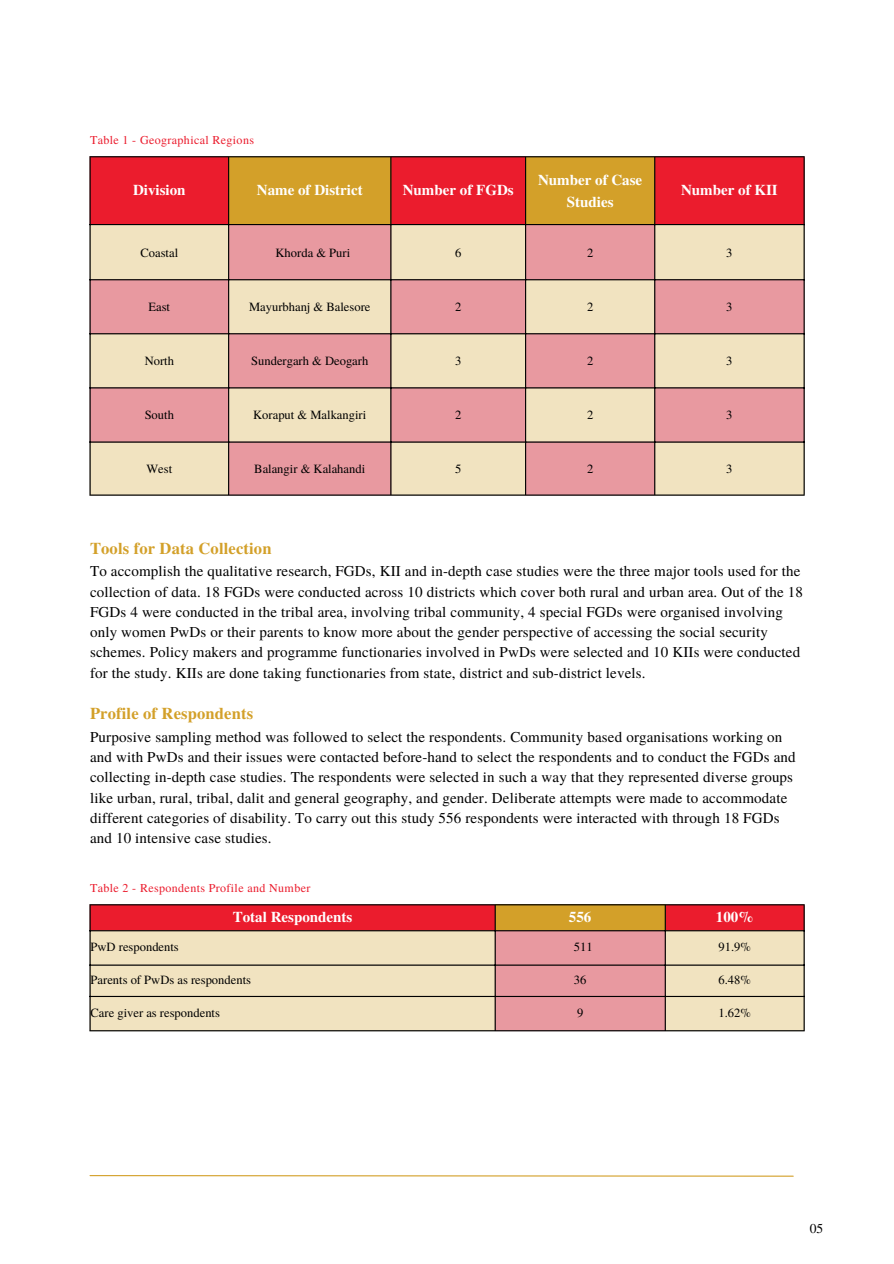
<style>
.page{position:relative;width:894px;height:1264px;background:#fff}
.page>*{position:absolute;margin:0;border:0;box-sizing:border-box;transform-origin:0 0}
.t1{font:700 16.5px "Te X Gyre Termes";letter-spacing:.01em;color:#d3a029}
.t2{font:15px/20.2px "Te X Gyre Termes";letter-spacing:.01em;color:#000}
.t3{font:700 15px/21.9px "Te X Gyre Termes";color:#fff;text-align:center}
.t4{font:13.5px "Te X Gyre Termes";color:#000}
.t5{font:12.6px "Te X Gyre Termes";color:#000}
.t6{font:12px "Te X Gyre Termes";letter-spacing:.03em;color:#eb1c2d}
</style>
<div class="page">
<div style="left:91px;top:157px;width:712px;height:67px;background:#eb1c2d"></div>
<svg style="left:229px;top:157px;width:425px;height:67px;background:#d87529"></svg>
<svg style="left:91px;top:225px;width:712px;height:269px;background:#eabdae"></svg>
<hr style="left:89px;top:157px;width:2px;height:337px;background:#000">
<hr style="left:228px;top:157px;width:1px;height:337px;background:#000">
<hr style="left:390px;top:157px;width:1px;height:337px;background:#000">
<hr style="left:525px;top:157px;width:1px;height:337px;background:#000">
<hr style="left:654px;top:157px;width:1px;height:337px;background:#000">
<hr style="left:803px;top:157px;width:1px;height:337px;background:#000">
<hr style="left:89px;top:156px;width:715px;height:1px;background:#000">
<hr style="left:89px;top:224px;width:715px;height:1px;background:#000">
<hr style="left:89px;top:279px;width:715px;height:1px;background:#000">
<hr style="left:89px;top:333px;width:715px;height:1px;background:#000">
<hr style="left:89px;top:387px;width:715px;height:1px;background:#000">
<hr style="left:89px;top:441px;width:715px;height:1px;background:#000">
<hr style="left:89px;top:494px;width:715px;height:1px;background:#000">
<svg style="left:91px;top:905px;width:712px;height:125px;background:#e9af99"></svg>
<hr style="left:89px;top:905px;width:2px;height:125px;background:#000">
<hr style="left:494px;top:905px;width:1px;height:125px;background:#000">
<hr style="left:664px;top:905px;width:1px;height:125px;background:#000">
<hr style="left:803px;top:905px;width:1px;height:125px;background:#000">
<hr style="left:89px;top:904px;width:715px;height:1px;background:#000">
<hr style="left:89px;top:930px;width:715px;height:1px;background:#000">
<hr style="left:89px;top:964px;width:715px;height:1px;background:#000">
<hr style="left:89px;top:995px;width:715px;height:2px;background:#000">
<hr style="left:89px;top:1030px;width:715px;height:1px;background:#000">
<svg style="left:89px;top:1175px;width:705px;height:2px"></svg>
<p class="t6" style="left:90px;top:131px;width:165px">Table 1 - Geographical Regions</p>
<p class="t3" style="left:133px;top:178px;width:54px">Division</p>
<p class="t3" style="left:257px;top:178px;width:107px">Name of District</p>
<p class="t3" style="left:402px;top:178px;width:112px">Number of FGDs</p>
<p class="t3" style="left:538px;top:168px;width:106px">Number of Case<br>Studies</p>
<p class="t3" style="left:681px;top:178px;width:98px">Number of KII</p>
<p class="t5" style="left:140px;top:243px;width:39px">Coastal</p>
<p class="t5" style="left:275px;top:243px;width:76px">Khorda &amp; Puri</p>
<p class="t5" style="left:455px;top:243px;width:8px">6</p>
<p class="t5" style="left:587px;top:243px;width:8px">2</p>
<p class="t5" style="left:726px;top:243px;width:8px">3</p>
<p class="t5" style="left:148px;top:297px;width:23px">East</p>
<p class="t5" style="left:249px;top:297px;width:123px">Mayurbhanj &amp; Balesore</p>
<p class="t5" style="left:455px;top:297px;width:8px">2</p>
<p class="t5" style="left:587px;top:297px;width:8px">2</p>
<p class="t5" style="left:726px;top:297px;width:8px">3</p>
<p class="t5" style="left:145px;top:351px;width:31px">North</p>
<p class="t5" style="left:251px;top:351px;width:119px">Sundergarh &amp; Deogarh</p>
<p class="t5" style="left:455px;top:351px;width:8px">3</p>
<p class="t5" style="left:587px;top:351px;width:8px">2</p>
<p class="t5" style="left:726px;top:351px;width:8px">3</p>
<p class="t5" style="left:145px;top:405px;width:31px">South</p>
<p class="t5" style="left:253px;top:405px;width:114px">Koraput &amp; Malkangiri</p>
<p class="t5" style="left:455px;top:405px;width:8px">2</p>
<p class="t5" style="left:587px;top:405px;width:8px">2</p>
<p class="t5" style="left:726px;top:405px;width:8px">3</p>
<p class="t5" style="left:146px;top:459px;width:27px">West</p>
<p class="t5" style="left:254px;top:459px;width:112px">Balangir &amp; Kalahandi</p>
<p class="t5" style="left:455px;top:459px;width:8px">5</p>
<p class="t5" style="left:587px;top:459px;width:8px">2</p>
<p class="t5" style="left:726px;top:459px;width:8px">3</p>
<p class="t1" style="left:90px;top:535px;width:183px">Tools for Data Collection</p>
<p class="t2" style="left:90px;top:560px;width:714px">To accomplish the qualitative research, FGDs, KII and in-depth case studies were the three major tools used for the collection of data. 18 FGDs were conducted across 10 districts which cover both rural and urban area. Out of the 18<br>FGDs 4 were conducted in the tribal area, involving tribal community, 4 special FGDs were organised involving only women PwDs or their parents to know more about the gender perspective of accessing the social security schemes. Policy makers and programme functionaries involved in PwDs were selected and 10 KIIs were conducted for the study. KIIs are done taking functionaries from state, district and sub-district levels.</p>
<p class="t1" style="left:90px;top:700px;width:164px">Profile of Respondents</p>
<p class="t2" style="left:90px;top:726px;width:707px">Purposive sampling method was followed to select the respondents. Community based organisations working on and with PwDs and their issues were contacted before-hand to select the respondents and to conduct the FGDs and collecting in-depth case studies. The respondents were selected in such a way that they represented diverse groups like urban, rural, tribal, dalit and general geography, and gender. Deliberate attempts were made to accommodate different categories of disability. To carry out this study 556 respondents were interacted with through 18 FGDs and 10 intensive case studies.</p>
<p class="t6" style="left:90px;top:879px;width:222px">Table 2 - Respondents Profile and Number</p>
<p class="t3" style="left:233px;top:905px;width:121px">Total Respondents</p>
<p class="t3" style="left:568px;top:905px;width:24px">556</p>
<p class="t3" style="left:715px;top:905px;width:39px">100%</p>
<p class="t5" style="left:91px;top:937px;width:90px">PwD respondents</p>
<p class="t5" style="left:573px;top:937px;width:20px">511</p>
<p class="t5" style="left:718px;top:937px;width:34px">91.9%</p>
<p class="t5" style="left:91px;top:971px;width:162px">Parents of PwDs as respondents</p>
<p class="t5" style="left:573px;top:971px;width:14px">36</p>
<p class="t5" style="left:718px;top:971px;width:34px">6.48%</p>
<p class="t5" style="left:91px;top:1003px;width:131px">Care giver as respondents</p>
<p class="t5" style="left:577px;top:1003px;width:8px">9</p>
<p class="t5" style="left:718px;top:1003px;width:34px">1.62%</p>
<p class="t4" style="left:809px;top:1218px;width:15px">05</p>
</div>
